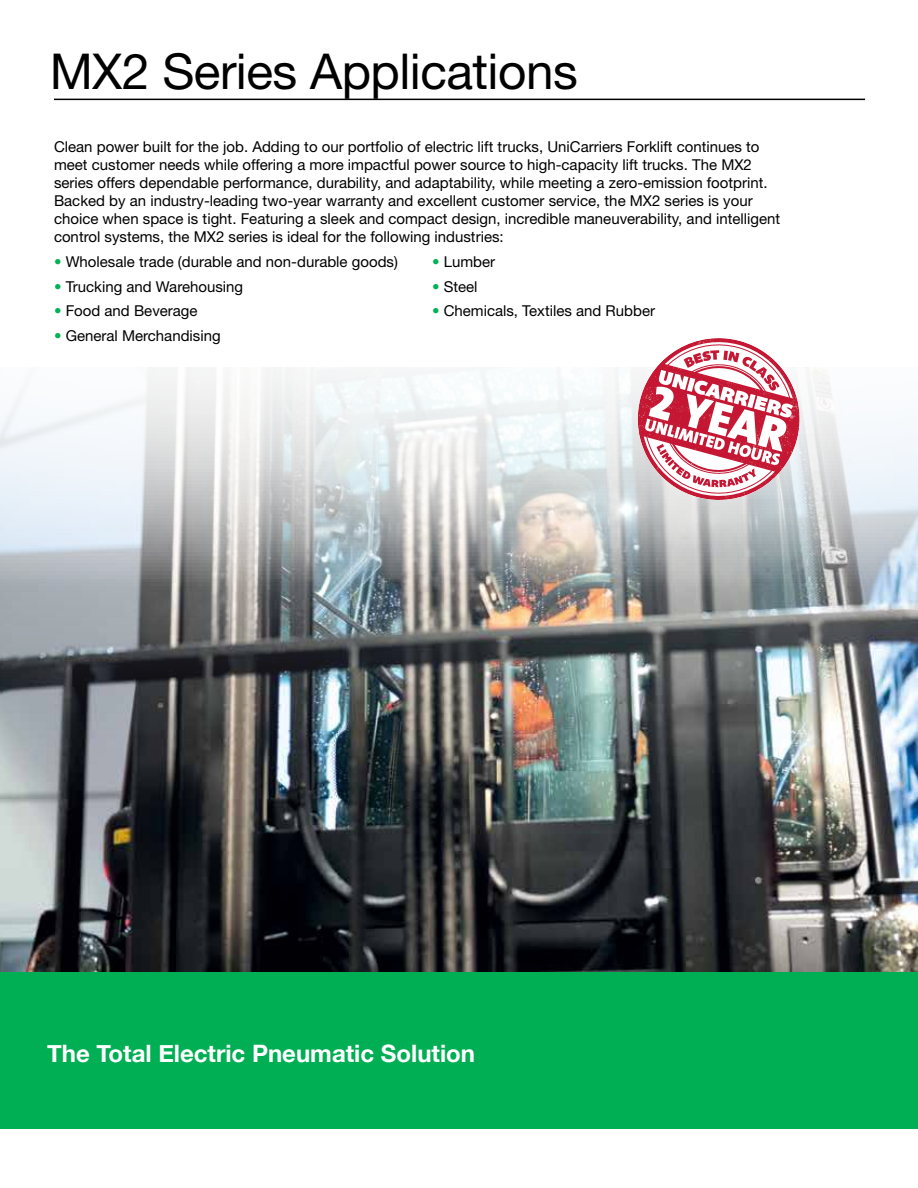
<style>
.page{position:relative;width:918px;height:1188px;background:#fff}
.page>*{position:absolute;margin:0;border:0;box-sizing:border-box;transform-origin:0 0}
.t1{font:49.5px "Helvetica Neue LT Std";letter-spacing:-.01em;color:#000}
.t2{font:700 24px "Helvetica Neue";color:#fff}
.t3{font:15px/18px "Helvetica Neue LT Std";color:#000}
.s1{color:#04b155}
</style>
<div class="page">
<img style="left:0;top:368px;width:918px;height:604px">
<hr style="left:54px;top:99px;width:811px;height:1px;background:#000">
<div style="left:0;top:972px;width:918px;height:157px;background:#00ae53"></div>
<svg style="left:638px;top:338px;width:162px;height:162px"></svg>
<h1 class="t1" style="left:50px;top:42px;width:530px">MX2 Series Applications</h1>
<p class="t3" style="left:54px;top:138px;width:728px">Clean power built for the job. Adding to our portfolio of electric lift trucks, UniCarriers Forklift continues to meet customer needs while offering a more impactful power source to high-capacity lift trucks. The MX2 series offers dependable performance, durability, and adaptability, while meeting a zero-emission footprint.<br>Backed by an industry-leading two-year warranty and excellent customer service, the MX2 series is your choice when space is tight. Featuring a sleek and compact design, incredible maneuverability, and intelligent control systems, the MX2 series is ideal for the following industries:</p>
<p class="t3" style="left:54px;top:252px;width:345px"><span class="s1">•</span> Wholesale trade (durable and non-durable goods)</p>
<p class="t3" style="left:432px;top:252px;width:65px"><span class="s1">•</span> Lumber</p>
<p class="t3" style="left:54px;top:277px;width:191px"><span class="s1">•</span> Trucking and Warehousing</p>
<p class="t3" style="left:432px;top:277px;width:47px"><span class="s1">•</span> Steel</p>
<p class="t3" style="left:54px;top:302px;width:145px"><span class="s1">•</span> Food and Beverage</p>
<p class="t3" style="left:432px;top:302px;width:225px"><span class="s1">•</span> Chemicals, Textiles and Rubber</p>
<p class="t3" style="left:54px;top:327px;width:168px"><span class="s1">•</span> General Merchandising</p>
<h2 class="t2" style="left:47px;top:1035px;width:429px">The Total Electric Pneumatic Solution</h2>
</div>
